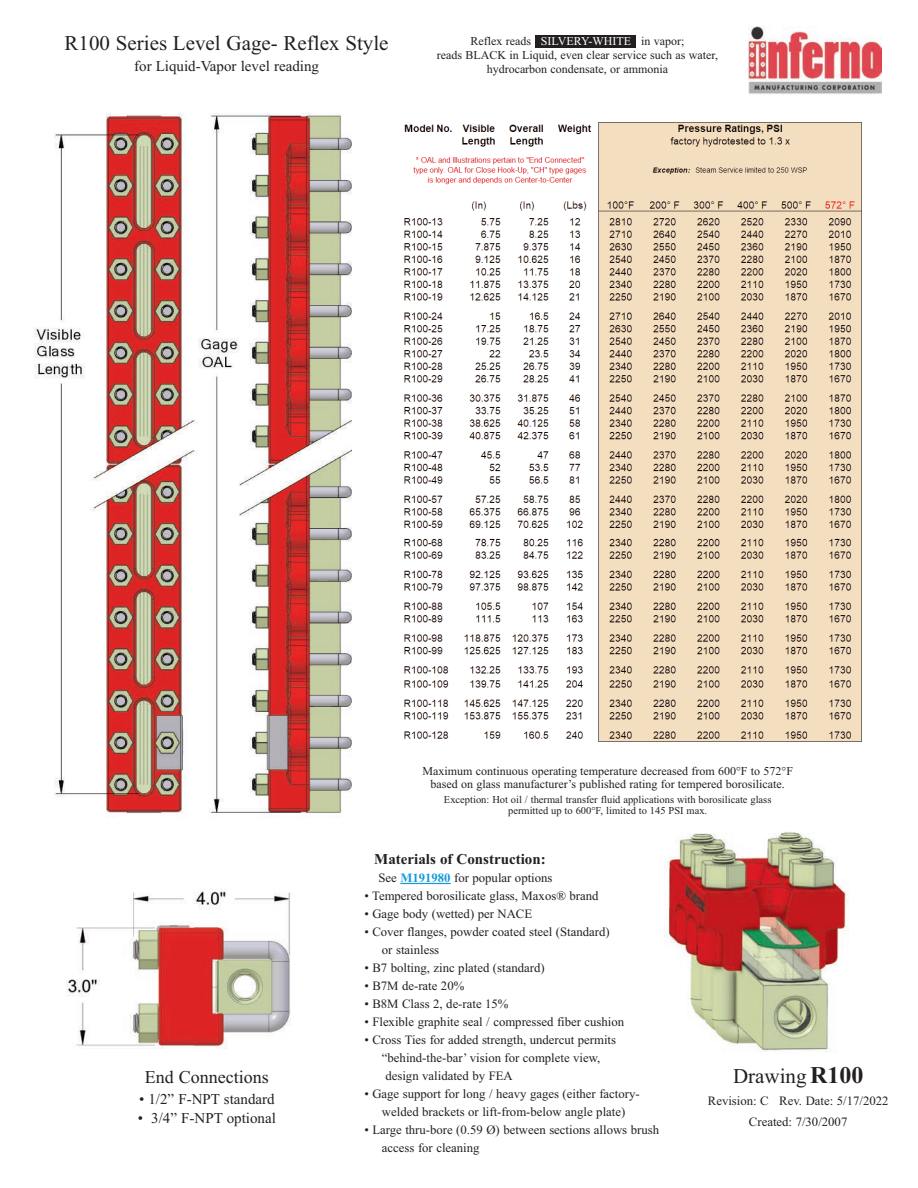
<style>
.page{position:relative;width:918px;height:1188px;background:#fff}
.page>*{position:absolute;margin:0;border:0;box-sizing:border-box;transform-origin:0 0}
.t1{font:21px "Times New Roman";color:#231f20}
.t2{font:18px "Times New Roman";color:#231f20}
.t3{font:15px "Times New Roman";color:#231f20}
.t4{font:700 15px "Times New Roman";color:#231f20}
.t5{font:12.75px/18px "Times New Roman";color:#231f20}
.t6{font:12px/14.1px "Times New Roman";color:#231f20;text-align:center}
.t7{font:10.5px/11.1px "Times New Roman";color:#231f20;text-align:center}
.s1{color:#fff}
.s2{font-weight:700;color:#149ad7}
.s3{font-weight:700;font-size:24px}
</style>
<div class="page">
<div style="left:535px;top:35px;width:101px;height:12px;background:#231f20"></div>
<img style="left:748px;top:27px;width:134px;height:68px">
<hr style="left:400px;top:883px;width:51px;height:1px;background:#149ad7">
<img style="left:404px;top:122px;width:458px;height:620px">
<img style="left:664px;top:832px;width:184px;height:220px">
<img style="left:34px;top:113px;width:317px;height:705px">
<img style="left:67px;top:891px;width:224px;height:157px">
<h1 class="t1" style="left:65px;top:35px;width:325px">R100 Series Level Gage- Reflex Style</h1>
<p class="t3" style="left:134px;top:61px;width:186px">for Liquid-Vapor level reading</p>
<p class="t6" style="left:437px;top:35px;width:283px">Reflex reads <span class="s1">SILVERY-WHITE</span> in vapor;<br>reads BLACK in Liquid, even clear service such as water, hydrocarbon condensate, or ammonia</p>
<h2 class="t2" style="left:145px;top:1070px;width:125px">End Connections</h2>
<p class="t3" style="left:139px;top:1093px;width:137px">• 1/2” F-NPT standard</p>
<p class="t3" style="left:138px;top:1113px;width:140px">• 3/4” F-NPT optional</p>
<p class="t6" style="left:422px;top:766px;width:372px;line-height:12.9px">Maximum continuous operating temperature decreased from 600°F to 572°F based on glass manufacturer’s published rating for tempered borosilicate.</p>
<p class="t7" style="left:444px;top:795px;width:329px">Exception: Hot oil / thermal transfer fluid applications with borosilicate glass permitted up to 600°F, limited to 145 PSI max.</p>
<p class="t4" style="left:374px;top:850px;width:173px">Materials of Construction:</p>
<p class="t5" style="left:378px;top:870px;width:176px">See <span class="s2">M191980</span> for popular options</p>
<p class="t5" style="left:364px;top:888px;width:236px">• Tempered borosilicate glass, Maxos® brand</p>
<p class="t5" style="left:364px;top:906px;width:169px">• Gage body (wetted) per NACE</p>
<p class="t5" style="left:382px;top:924px;width:229px;text-indent:-18px">• Cover flanges, powder coated steel (Standard) or stainless</p>
<p class="t5" style="left:364px;top:960px;width:182px">• B7 bolting, zinc plated (standard)</p>
<p class="t5" style="left:364px;top:978px;width:101px">• B7M de-rate 20%</p>
<p class="t5" style="left:364px;top:996px;width:146px">• B8M Class 2, de-rate 15%</p>
<p class="t5" style="left:364px;top:1014px;width:261px">• Flexible graphite seal / compressed fiber cushion</p>
<p class="t5" style="left:382px;top:1032px;width:236px;text-indent:-18px">• Cross Ties for added strength, undercut permits “behind-the-bar’ vision for complete view, design validated by FEA</p>
<p class="t5" style="left:364px;top:1086px;width:277px;text-align:center">• Gage support for long / heavy gages (either factory&shy;welded brackets or lift-from-below angle plate)</p>
<p class="t5" style="left:382px;top:1122px;width:279px;text-indent:-18px">• Large thru-bore (0.59 Ø) between sections allows brush access for cleaning</p>
<h1 class="t1" style="left:733px;top:1069px;width:132px">Drawing <span class="s3">R100</span></h1>
<p class="t5" style="left:708px;top:1091px;width:182px;line-height:21.6px;text-align:center">Revision: C Rev. Date: 5/17/2022<br>Created: 7/30/2007</p>
</div>
